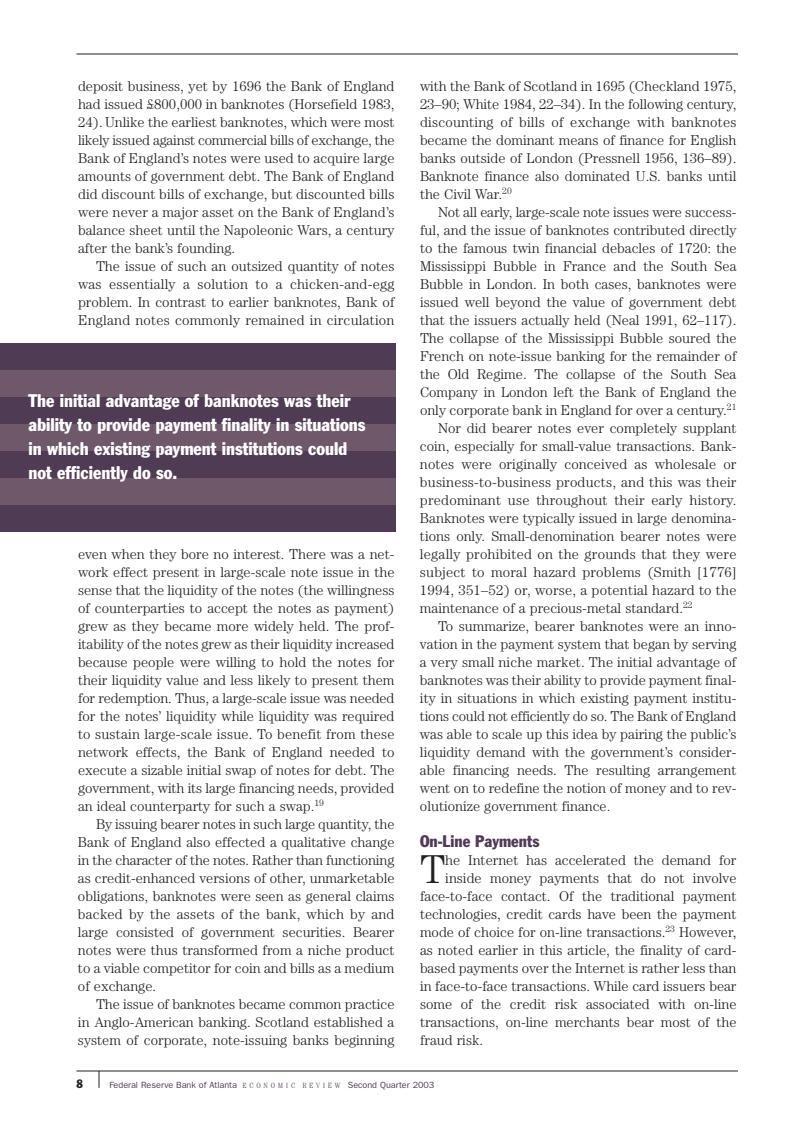
<style>
.page{position:relative;width:810px;height:1134px;background:#fff}
.page>*{position:absolute;margin:0;border:0;box-sizing:border-box;transform-origin:0 0}
.t1{font:300 40.35px "Century";color:#231f20}
.t2{font:condensed 18px/24px "Franklin Gothic";color:#fff}
.t3{font:condensed 16.5px "Franklin Gothic";color:#503b54}
.t4{font:300 14.25px/18px "Century";color:#231f20;text-align:justify}
.t5{font:condensed 12px "Franklin Gothic";color:#231f20}
.t6{font:9px "Franklin Gothic";color:#503b54}
.s1{font-family:"Century";font-weight:300;font-stretch:condensed;font-size:7.5px}
</style>
<div class="page">
<hr style="left:76px;top:54px;width:662px;height:1px;background:#231f20">
<hr style="left:76px;top:1071px;width:662px;height:1px;background:#231f20">
<svg style="left:99px;top:1071px;width:1px;height:17px"></svg>
<div style="left:0;top:344px;width:396px;height:188px;background:#6e586a"></div>
<div style="left:0;top:344px;width:396px;height:26px;background:#503b54"></div>
<div style="left:0;top:398px;width:396px;height:26px;background:#503b54"></div>
<div style="left:0;top:452px;width:396px;height:26px;background:#503b54"></div>
<div style="left:0;top:506px;width:396px;height:26px;background:#503b54"></div>
<p class="t4" style="left:78px;top:78px;width:318px">deposit business, yet by 1696 the Bank of England had issued £800,000 in banknotes (Horsefield 1983, 24). Unlike the earliest banknotes, which were most likely issued against commercial bills of exchange, the Bank of England’s notes were used to acquire large amounts of government debt. The Bank of England did discount bills of exchange, but discounted bills were never a major asset on the Bank of England’s balance sheet until the Napoleonic Wars, a century after the bank’s founding.</p>
<p class="t4" style="left:78px;top:258px;width:318px;text-indent:18px">The issue of such an outsized quantity of notes was essentially a solution to a chicken-and-egg problem. In contrast to earlier banknotes, Bank of England notes commonly remained in circulation</p>
<p class="t2" style="left:28px;top:390px;width:338px">The initial advantage of banknotes was their ability to provide payment finality in situations in which existing payment institutions could not efficiently do so.</p>
<p class="t4" style="left:78px;top:546px;width:318px">even when they bore no interest. There was a net&shy;work effect present in large-scale note issue in the sense that the liquidity of the notes (the willingness of counterparties to accept the notes as payment) grew as they became more widely held. The prof&shy;itability of the notes grew as their liquidity increased because people were willing to hold the notes for their liquidity value and less likely to present them for redemption. Thus, a large-scale issue was needed for the notes’ liquidity while liquidity was required to sustain large-scale issue. To benefit from these network effects, the Bank of England needed to execute a sizable initial swap of notes for debt. The government, with its large financing needs, provided an ideal counterparty for such a swap.<sup>19</sup></p>
<p class="t4" style="left:78px;top:816px;width:318px;text-indent:18px">By issuing bearer notes in such large quantity, the Bank of England also effected a qualitative change in the character of the notes. Rather than functioning as credit-enhanced versions of other, unmarketable obligations, banknotes were seen as general claims backed by the assets of the bank, which by and large consisted of government securities. Bearer notes were thus transformed from a niche product to a viable competitor for coin and bills as a medium of exchange.</p>
<p class="t4" style="left:78px;top:996px;width:318px;text-indent:18px">The issue of banknotes became common practice in Anglo-American banking. Scotland established a system of corporate, note-issuing banks beginning</p>
<p class="t4" style="left:420px;top:78px;width:318px">with the Bank of Scotland in 1695 (Checkland 1975, 23–90; White 1984, 22–34). In the following century, discounting of bills of exchange with banknotes became the dominant means of finance for English banks outside of London (Pressnell 1956, 136–89).<br>Banknote finance also dominated U.S. banks until the Civil War.<sup>20</sup></p>
<p class="t4" style="left:438px;top:204px;width:300px">Not all early, large-scale note issues were success-</p>
<p class="t4" style="left:420px;top:222px;width:318px">ful, and the issue of banknotes contributed directly</p>
<p class="t4" style="left:420px;top:240px;width:318px">to the famous twin financial debacles of 1720: the</p>
<p class="t4" style="left:420px;top:258px;width:318px">Mississippi Bubble in France and the South Sea</p>
<p class="t4" style="left:420px;top:276px;width:318px">Bubble in London. In both cases, banknotes were</p>
<p class="t4" style="left:420px;top:294px;width:318px">issued well beyond the value of government debt</p>
<p class="t4" style="left:420px;top:312px;width:318px">that the issuers actually held (Neal 1991, 62–117).</p>
<p class="t4" style="left:420px;top:330px;width:318px">The collapse of the Mississippi Bubble soured the</p>
<p class="t4" style="left:420px;top:348px;width:318px">French on note-issue banking for the remainder of</p>
<p class="t4" style="left:420px;top:366px;width:318px">the Old Regime. The collapse of the South Sea</p>
<p class="t4" style="left:420px;top:384px;width:318px">Company in London left the Bank of England the</p>
<p class="t4" style="left:420px;top:402px;width:318px">only corporate bank in England for over a century.<sup>21</sup></p>
<p class="t4" style="left:438px;top:420px;width:300px">Nor did bearer notes ever completely supplant</p>
<p class="t4" style="left:420px;top:438px;width:318px">coin, especially for small-value transactions. Bank-</p>
<p class="t4" style="left:420px;top:456px;width:318px">notes were originally conceived as wholesale or</p>
<p class="t4" style="left:420px;top:474px;width:318px">business-to-business products, and this was their</p>
<p class="t4" style="left:420px;top:492px;width:318px">predominant use throughout their early history.</p>
<p class="t4" style="left:420px;top:510px;width:318px">Banknotes were typically issued in large denomina-</p>
<p class="t4" style="left:420px;top:528px;width:318px">tions only. Small-denomination bearer notes were</p>
<p class="t4" style="left:420px;top:546px;width:318px">legally prohibited on the grounds that they were</p>
<p class="t4" style="left:420px;top:564px;width:318px">subject to moral hazard problems (Smith [1776]</p>
<p class="t4" style="left:420px;top:582px;width:318px">1994, 351–52) or, worse, a potential hazard to the</p>
<p class="t4" style="left:420px;top:600px;width:274px">maintenance of a precious-metal standard.<sup>22</sup></p>
<p class="t4" style="left:438px;top:618px;width:300px">To summarize, bearer banknotes were an inno-</p>
<p class="t4" style="left:420px;top:636px;width:318px">vation in the payment system that began by serving</p>
<p class="t4" style="left:420px;top:654px;width:318px">a very small niche market. The initial advantage of</p>
<p class="t4" style="left:420px;top:672px;width:318px">banknotes was their ability to provide payment final-</p>
<p class="t4" style="left:420px;top:690px;width:318px">ity in situations in which existing payment institu-</p>
<p class="t4" style="left:420px;top:708px;width:318px">tions could not efficiently do so. The Bank of England</p>
<p class="t4" style="left:420px;top:726px;width:318px">was able to scale up this idea by pairing the public’s</p>
<p class="t4" style="left:420px;top:744px;width:318px">liquidity demand with the government’s consider-</p>
<p class="t4" style="left:420px;top:762px;width:318px">able financing needs. The resulting arrangement</p>
<p class="t4" style="left:420px;top:780px;width:318px">went on to redefine the notion of money and to rev-</p>
<p class="t4" style="left:420px;top:798px;width:192px">olutionize government finance.</p>
<p class="t3" style="left:420px;top:835px;width:121px">On-Line Payments</p>
<h1 class="t1" style="left:420px;top:855px;width:27px">T</h1>
<p class="t4" style="left:445px;top:852px;width:293px">he Internet has accelerated the demand for</p>
<p class="t4" style="left:445px;top:870px;width:293px">inside money payments that do not involve</p>
<p class="t4" style="left:420px;top:888px;width:318px">face-to-face contact. Of the traditional payment</p>
<p class="t4" style="left:420px;top:906px;width:318px">technologies, credit cards have been the payment</p>
<p class="t4" style="left:420px;top:924px;width:318px">mode of choice for on-line transactions.<sup>23</sup> However,</p>
<p class="t4" style="left:420px;top:942px;width:318px">as noted earlier in this article, the finality of card-</p>
<p class="t4" style="left:420px;top:960px;width:318px">based payments over the Internet is rather less than</p>
<p class="t4" style="left:420px;top:978px;width:318px">in face-to-face transactions. While card issuers bear</p>
<p class="t4" style="left:420px;top:996px;width:318px">some of the credit risk associated with on-line</p>
<p class="t4" style="left:420px;top:1014px;width:318px">transactions, on-line merchants bear most of the</p>
<p class="t4" style="left:420px;top:1032px;width:65px">fraud risk.</p>
<p class="t5" style="left:76px;top:1079px;width:8px">8</p>
<p class="t6" style="left:110px;top:1081px;width:326px">Federal Reserve Bank of Atlanta <span class="s1">E C O N O M I C R E V I E W</span> Second Quarter 2003</p>
</div>
